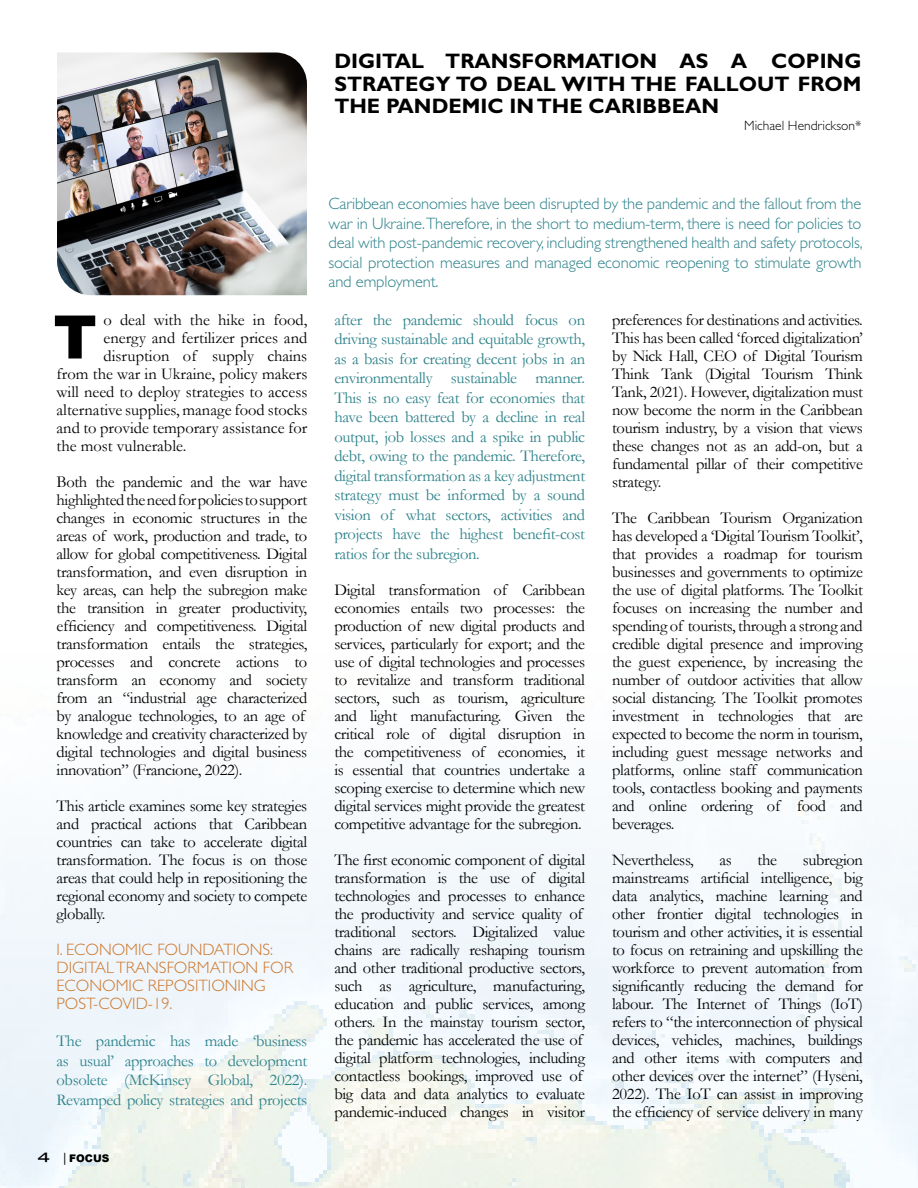
<style>
.page{position:relative;width:918px;height:1188px;background:#fff}
.page>*{position:absolute;margin:0;border:0;box-sizing:border-box;transform-origin:0 0}
.t1{font:900 60px "Arial";color:#000}
.t2{font:700 21px/22.5px "Gill Sans Std";color:#000;text-align:justify}
.t3{font:16.5px/18px "Garamond";letter-spacing:-.02em;color:#000;text-align:justify}
.t4{font:16.5px/19.5px "Garamond";letter-spacing:-.02em;color:#2d828a;text-align:justify}
.t5{font:300 16.5px/19.5px "Gill Sans Std";letter-spacing:-.01em;color:#2d828a;text-align:justify}
.t6{font:16.5px "Garamond";color:#000}
.t7{font:300 16.5px/18px "Gill Sans Std";color:#cd7528}
.t8{font:300 13.5px "Gill Sans Std";color:#000}
.t9{font:900 10.5px "Arial";color:#000}
.s1{font-family:"Bank Gothic";font-weight:400;font-size:18px}
.s2{font-family:"Bank Gothic";font-weight:400;font-size:12px}
</style>
<div class="page">
<img style="left:0;top:773px;width:918px;height:415px">
<img style="left:57px;top:52px;width:250px;height:243px">
<p class="t2" style="left:334px;top:50px;width:529px">DIGITAL TRANSFORMATION AS A COPING STRATEGY TO DEAL WITH THE FALLOUT FROM THE PANDEMIC IN THE CARIBBEAN</p>
<p class="t8" style="left:744px;top:118px;width:119px">Michael Hendrickson*</p>
<p class="t6" style="left:104px;top:309px;width:205px">o deal with the hike in food,</p>
<p class="t6" style="left:104px;top:327px;width:205px">energy and fertilizer prices and</p>
<p class="t6" style="left:104px;top:345px;width:205px">disruption of supply chains</p>
<p class="t6" style="left:57px;top:363px;width:252px">from the war in Ukraine, policy makers</p>
<p class="t6" style="left:57px;top:381px;width:252px">will need to deploy strategies to access</p>
<p class="t6" style="left:57px;top:399px;width:252px">alternative supplies, manage food stocks</p>
<p class="t6" style="left:57px;top:417px;width:252px">and to provide temporary assistance for</p>
<p class="t6" style="left:57px;top:435px;width:131px">the most vulnerable.</p>
<p class="t3" style="left:57px;top:472px;width:252px;text-align:left">Both the pandemic and the war have highlighted the need for policies to support changes in economic structures in the areas of work, production and trade, to allow for global competitiveness. Digital transformation, and even disruption in key areas, can help the subregion make the transition in greater productivity, efficiency and competitiveness. Digital transformation entails the strategies, processes and concrete actions to transform an economy and society from an “industrial age characterized by analogue technologies, to an age of knowledge and creativity characterized by digital technologies and digital business innovation” (Francione, 2022).</p>
<p class="t3" style="left:57px;top:796px;width:252px">This article examines some key strategies and practical actions that Caribbean countries can take to accelerate digital transformation. The focus is on those areas that could help in repositioning the regional economy and society to compete globally.</p>
<p class="t7" style="left:57px;top:941px;width:238px">I. ECONOMIC FOUNDATIONS:<br>DIGITAL TRANSFORMATION FOR<br>ECONOMIC REPOSITIONING<br>POST-COVID-19.</p>
<p class="t4" style="left:57px;top:1031px;width:252px">The pandemic has made ‘business as usual’ approaches to development obsolete (McKinsey Global, 2022).<br>Revamped policy strategies and projects</p>
<h1 class="t1" style="left:54px;top:294px;width:45px">T</h1>
<p class="t9" style="left:35px;top:1151px;width:76px"><span class="s1">4</span> <span class="s2">|</span> FOCUS</p>
<p class="t5" style="left:328px;top:194px;width:536px">Caribbean economies have been disrupted by the pandemic and the fallout from the war in Ukraine.Therefore, in the short to medium-term, there is need for policies to deal with post-pandemic recovery, including strengthened health and safety protocols, social protection measures and managed economic reopening to stimulate growth and employment.</p>
<p class="t4" style="left:334px;top:310px;width:252px">after the pandemic should focus on driving sustainable and equitable growth, as a basis for creating decent jobs in an environmentally sustainable manner.<br>This is no easy feat for economies that have been battered by a decline in real output, job losses and a spike in public debt, owing to the pandemic. Therefore, digital transformation as a key adjustment strategy must be informed by a sound vision of what sectors, activities and projects have the highest benefit-cost ratios for the subregion.</p>
<p class="t3" style="left:334px;top:580px;width:252px">Digital transformation of Caribbean economies entails two processes: the production of new digital products and services, particularly for export; and the use of digital technologies and processes to revitalize and transform traditional sectors, such as tourism, agriculture and light manufacturing. Given the critical role of digital disruption in the competitiveness of economies, it is essential that countries undertake a scoping exercise to determine which new digital services might provide the greatest competitive advantage for the subregion.</p>
<p class="t3" style="left:334px;top:850px;width:252px;text-align:left">The first economic component of digital transformation is the use of digital technologies and processes to enhance the productivity and service quality of traditional sectors. Digitalized value chains are radically reshaping tourism and other traditional productive sectors, such as agriculture, manufacturing, education and public services, among others. In the mainstay tourism sector, the pandemic has accelerated the use of digital platform technologies, including contactless bookings, improved use of big data and data analytics to evaluate pandemic-induced changes in visitor</p>
<p class="t3" style="left:612px;top:310px;width:252px">preferences for destinations and activities.<br>This has been called ‘forced digitalization’ by Nick Hall, CEO of Digital Tourism Think Tank (Digital Tourism Think Tank, 2021). However, digitalization must now become the norm in the Caribbean tourism industry, by a vision that views these changes not as an add-on, but a fundamental pillar of their competitive strategy.</p>
<p class="t3" style="left:612px;top:508px;width:252px">The Caribbean Tourism Organization has developed a ‘Digital Tourism Toolkit’, that provides a roadmap for tourism businesses and governments to optimize the use of digital platforms. The Toolkit focuses on increasing the number and spending of tourists, through a strong and credible digital presence and improving the guest experience, by increasing the number of outdoor activities that allow social distancing. The Toolkit promotes investment in technologies that are expected to become the norm in tourism, including guest message networks and platforms, online staff communication tools, contactless booking and payments and online ordering of food and beverages.</p>
<p class="t3" style="left:612px;top:850px;width:83px">Nevertheless,</p>
<p class="t3" style="left:719px;top:850px;width:14px">as</p>
<p class="t3" style="left:758px;top:850px;width:21px">the</p>
<p class="t3" style="left:612px;top:850px;width:252px;text-indent:191px">subregion mainstreams artificial intelligence, big data analytics, machine learning and other frontier digital technologies in tourism and other activities, it is essential to focus on retraining and upskilling the workforce to prevent automation from significantly reducing the demand for labour. The Internet of Things (IoT) refers to “the interconnection of physical devices, vehicles, machines, buildings and other items with computers and other devices over the internet” (Hyseni, 2022). The IoT can assist in improving the efficiency of service delivery in many</p>
</div>
